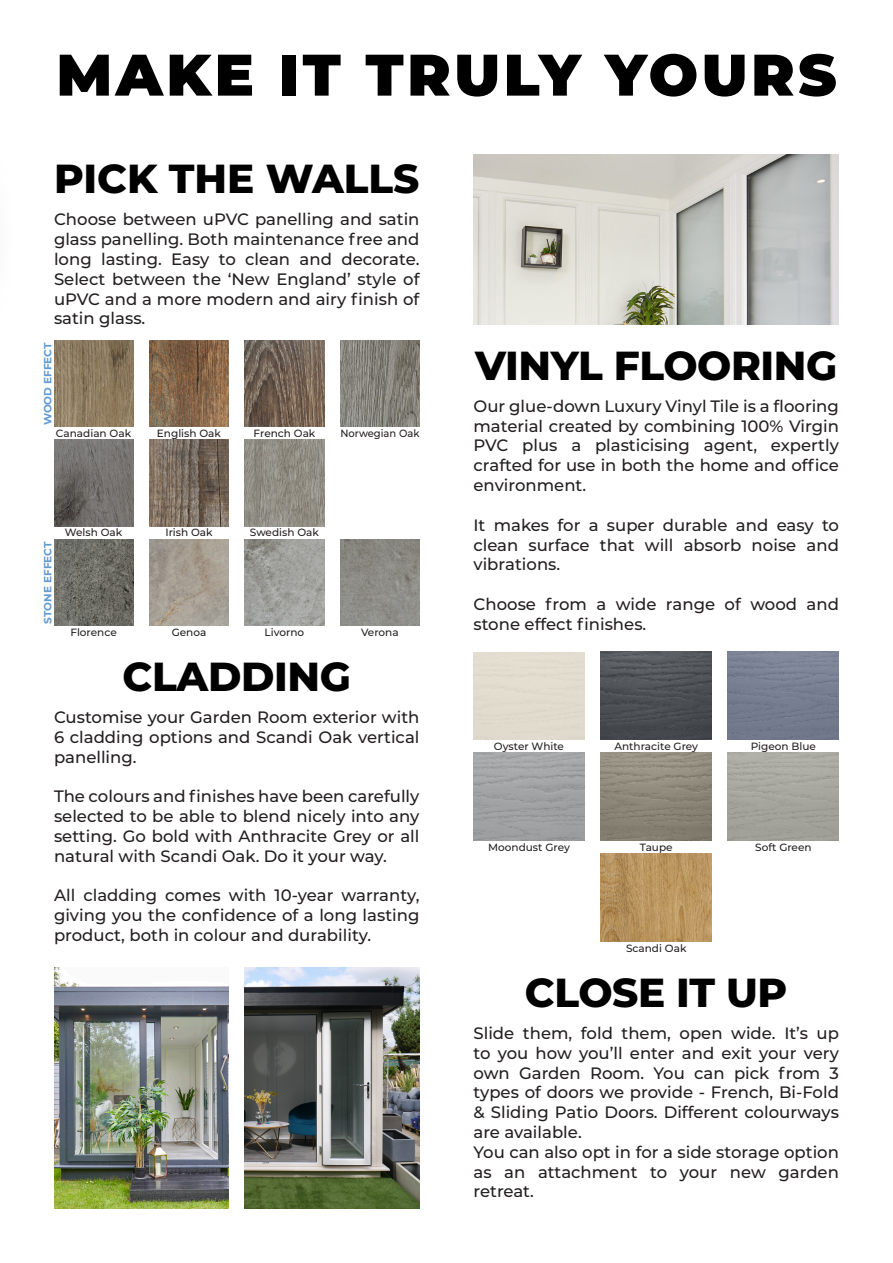
<style>
.page{position:relative;width:893px;height:1263px;background:#fff}
.page>*{position:absolute;margin:0;border:0;box-sizing:border-box;transform-origin:0 0}
.t1{font:900 58.5px "Montserrat";letter-spacing:.06em;color:#000}
.t2{font:800 40.5px "Montserrat";letter-spacing:-.01em;color:#000}
.t3{font:500 16.5px/19.8px "Montserrat";color:#231f20;text-align:justify}
.t4{font:500 10.5px "Montserrat";color:#231f20}
.t5{font:700 10.5px "Montserrat";color:#609bd1}
.t6{font:500 10.5px "Montserrat";color:#231f20;scale:.95 1}
</style>
<div class="page">
<hr style="left:0;top:543px;width:1px;height:720px;background:#99954e">
<img style="left:473px;top:154px;width:366px;height:170px">
<img style="left:54px;top:341px;width:79px;height:86px">
<img style="left:149px;top:341px;width:80px;height:86px">
<img style="left:245px;top:341px;width:79px;height:86px">
<img style="left:340px;top:341px;width:79px;height:86px">
<img style="left:54px;top:440px;width:79px;height:86px">
<img style="left:149px;top:440px;width:80px;height:86px">
<img style="left:245px;top:440px;width:79px;height:86px">
<img style="left:54px;top:539px;width:79px;height:86px">
<img style="left:149px;top:539px;width:80px;height:86px">
<img style="left:245px;top:539px;width:79px;height:86px">
<img style="left:340px;top:539px;width:79px;height:86px">
<img style="left:601px;top:854px;width:111px;height:87px">
<img style="left:601px;top:652px;width:111px;height:88px">
<img style="left:728px;top:652px;width:111px;height:88px">
<img style="left:473px;top:753px;width:112px;height:87px">
<img style="left:601px;top:753px;width:111px;height:87px">
<img style="left:728px;top:753px;width:111px;height:87px">
<img style="left:54px;top:968px;width:175px;height:241px">
<img style="left:245px;top:968px;width:174px;height:241px">
<p class="t1" style="left:56px;top:31px;width:782px">MAKE IT TRULY YOURS</p>
<p class="t2" style="left:54px;top:149px;width:367px">PICK THE WALLS</p>
<p class="t3" style="left:54px;top:209px;width:367px">Choose between uPVC panelling and satin glass panelling. Both maintenance free and long lasting. Easy to clean and decorate.<br>Select between the ‘New England’ style of uPVC and a more modern and airy finish of satin glass.</p>
<p class="t5" style="left:40px;top:425px;width:84px;rotate:-90deg">WOOD EFFECT</p>
<p class="t4" style="left:56px;top:426px;width:77px">Canadian Oak</p>
<p class="t4" style="left:157px;top:426px;width:66px">English Oak</p>
<p class="t4" style="left:254px;top:426px;width:63px">French Oak</p>
<p class="t6" style="left:340px;top:426px;width:85px">Norwegian Oak</p>
<p class="t5" style="left:40px;top:623px;width:83px;rotate:-90deg">STONE EFFECT</p>
<p class="t4" style="left:65px;top:525px;width:59px">Welsh Oak</p>
<p class="t4" style="left:165px;top:525px;width:49px">Irish Oak</p>
<p class="t4" style="left:250px;top:525px;width:71px">Swedish Oak</p>
<p class="t4" style="left:70px;top:625px;width:48px">Florence</p>
<p class="t4" style="left:172px;top:625px;width:36px">Genoa</p>
<p class="t4" style="left:265px;top:625px;width:41px">Livorno</p>
<p class="t4" style="left:361px;top:625px;width:39px">Verona</p>
<p class="t2" style="left:123px;top:647px;width:230px">CLADDING</p>
<p class="t3" style="left:54px;top:707px;width:367px">Customise your Garden Room exterior with 6 cladding options and Scandi Oak vertical panelling.</p>
<p class="t3" style="left:54px;top:786px;width:367px">The colours and finishes have been carefully selected to be able to blend nicely into any setting. Go bold with Anthracite Grey or all natural with Scandi Oak. Do it your way.</p>
<p class="t3" style="left:54px;top:885px;width:367px">All cladding comes with 10-year warranty, giving you the confidence of a long lasting product, both in colour and durability.</p>
<p class="t2" style="left:475px;top:336px;width:364px">VINYL FLOORING</p>
<p class="t3" style="left:473px;top:395px;width:367px">Our glue-down Luxury Vinyl Tile is a flooring material created by combining 100% Virgin PVC plus a plasticising agent, expertly crafted for use in both the home and office environment.</p>
<p class="t3" style="left:473px;top:514px;width:367px">It makes for a super durable and easy to clean surface that will absorb noise and vibrations.</p>
<p class="t3" style="left:473px;top:593px;width:367px">Choose from a wide range of wood and stone effect finishes.</p>
<p class="t4" style="left:494px;top:739px;width:72px">Oyster White</p>
<p class="t4" style="left:751px;top:739px;width:67px">Pigeon Blue</p>
<p class="t4" style="left:614px;top:739px;width:85px">Anthracite Grey</p>
<p class="t4" style="left:488px;top:840px;width:83px">Moondust Grey</p>
<p class="t4" style="left:640px;top:840px;width:34px">Taupe</p>
<p class="t4" style="left:626px;top:940px;width:62px">Scandi Oak</p>
<p class="t4" style="left:755px;top:840px;width:58px">Soft Green</p>
<p class="t2" style="left:525px;top:963px;width:264px">CLOSE IT UP</p>
<p class="t3" style="left:473px;top:1022px;width:367px">Slide them, fold them, open wide. It’s up to you how you’ll enter and exit your very own Garden Room. You can pick from 3 types of doors we provide - French, Bi-Fold &amp; Sliding Patio Doors. Different colourways are available.</p>
<p class="t3" style="left:473px;top:1141px;width:367px">You can also opt in for a side storage option as an attachment to your new garden retreat.</p>
</div>
